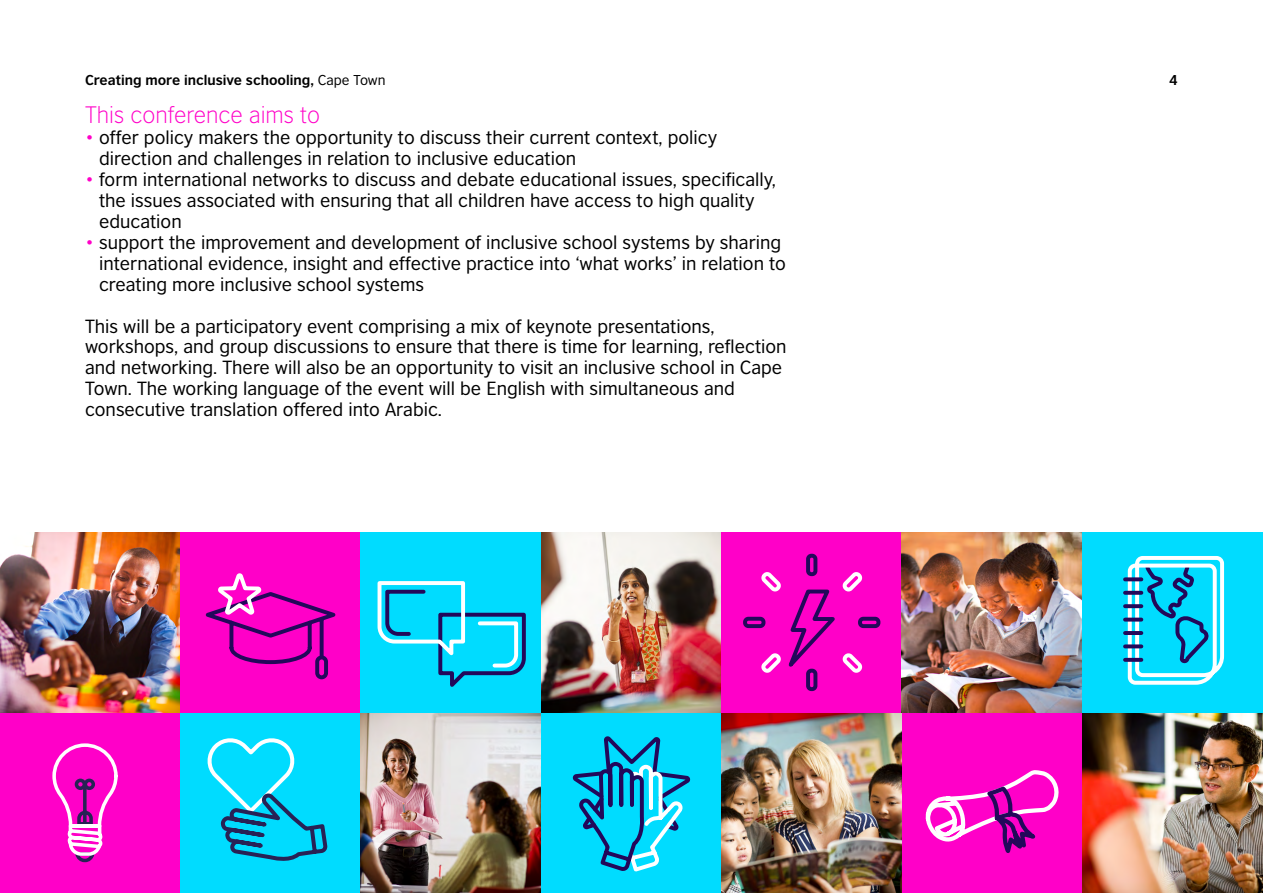
<style>
.page{position:relative;width:1263px;height:893px;background:#fff}
.page>*{position:absolute;margin:0;border:0;box-sizing:border-box;transform-origin:0 0}
.t1{font:300 22.35px "British Council Sans";color:#ff00c8}
.t2{font:18px/21px "British Council Sans";color:#000}
.t3{font:700 13.5px "British Council Sans";color:#000}
.s1{font-weight:400}
.s2{color:#ff00c8}
</style>
<div class="page">
<div style="left:0;top:713px;width:180px;height:180px;background:#ff00c8"></div>
<div style="left:180px;top:713px;width:181px;height:180px;background:#00dcff"></div>
<img style="left:361px;top:713px;width:180px;height:180px">
<div style="left:541px;top:713px;width:180px;height:180px;background:#00dcff"></div>
<svg style="left:572px;top:736px;width:119px;height:136px"></svg>
<img style="left:721px;top:713px;width:181px;height:180px">
<div style="left:902px;top:713px;width:180px;height:180px;background:#ff00c8"></div>
<svg style="left:925px;top:770px;width:134px;height:83px"></svg>
<img style="left:1082px;top:713px;width:181px;height:180px">
<img style="left:0;top:532px;width:180px;height:181px">
<div style="left:180px;top:532px;width:181px;height:181px;background:#ff00c8"></div>
<div style="left:361px;top:532px;width:180px;height:181px;background:#00dcff"></div>
<img style="left:541px;top:532px;width:180px;height:181px">
<div style="left:721px;top:532px;width:181px;height:181px;background:#ff00c8"></div>
<svg style="left:743px;top:553px;width:138px;height:139px"></svg>
<img style="left:902px;top:532px;width:180px;height:181px">
<div style="left:1082px;top:532px;width:181px;height:181px;background:#00dcff"></div>
<svg style="left:1126px;top:556px;width:99px;height:129px"></svg>
<svg style="left:1125px;top:577px;width:16px;height:4px"></svg>
<svg style="left:1125px;top:591px;width:16px;height:4px"></svg>
<svg style="left:1125px;top:604px;width:16px;height:4px"></svg>
<svg style="left:1125px;top:618px;width:16px;height:4px"></svg>
<hr style="left:1125px;top:631px;width:16px;height:4px;background:#23085a">
<svg style="left:1125px;top:644px;width:16px;height:4px"></svg>
<svg style="left:1125px;top:658px;width:16px;height:4px"></svg>
<svg style="left:205px;top:573px;width:131px;height:92px"></svg>
<div style="left:315px;top:655px;width:13px;height:24px;border:4px solid #23085a;border-radius:4px"></div>
<svg style="left:377px;top:581px;width:149px;height:106px"></svg>
<svg style="left:208px;top:738px;width:119px;height:123px"></svg>
<svg style="left:52px;top:743px;width:66px;height:119px"></svg>
<p class="t3" style="left:85px;top:71px;width:302px">Creating more inclusive schooling, <span class="s1">Cape Town</span></p>
<p class="t3" style="left:1169px;top:71px;width:10px">4</p>
<p class="t1" style="left:85px;top:102px;width:236px">This conference aims to</p>
<p class="t2" style="left:99px;top:127px;width:620px;text-indent:-14px"><span class="s2">•</span> offer policy makers the opportunity to discuss their current context, policy direction and challenges in relation to inclusive education</p>
<p class="t2" style="left:99px;top:169px;width:678px;text-indent:-14px"><span class="s2">•</span> form international networks to discuss and debate educational issues, specifically, the issues associated with ensuring that all children have access to high quality education</p>
<p class="t2" style="left:99px;top:231px;width:688px;text-indent:-14px"><span class="s2">•</span> support the improvement and development of inclusive school systems by sharing international evidence, insight and effective practice into ‘what works’ in relation to creating more inclusive school systems</p>
<p class="t2" style="left:85px;top:315px;width:703px">This will be a participatory event comprising a mix of keynote presentations, workshops, and group discussions to ensure that there is time for learning, reflection and networking. There will also be an opportunity to visit an inclusive school in Cape Town. The working language of the event will be English with simultaneous and consecutive translation offered into Arabic.</p>
</div>
